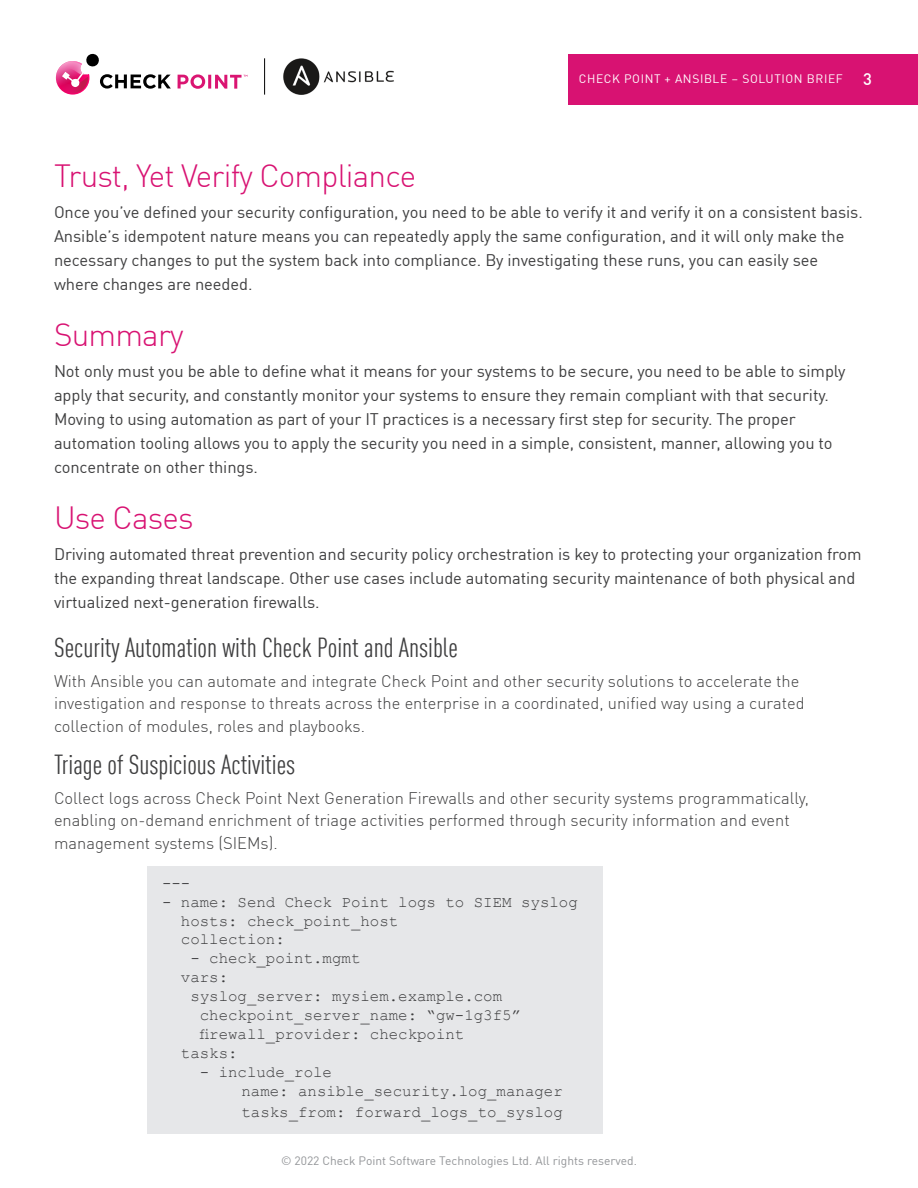
<style>
.page{position:relative;width:918px;height:1188px;background:#fff}
.page>*{position:absolute;margin:0;border:0;box-sizing:border-box;transform-origin:0 0}
.Body_Copy{font:300 31.5px "DIN Pro";letter-spacing:-.025em;color:#d81272}
.Body_Copy-2{font:condensed 27px "DIN Pro";color:#3e3e3f}
.Body_Copy-3{font:16.5px/24px "DIN Pro";letter-spacing:-.005em;color:#3e3e3f}
.Body_Copy-4{font:300 16.5px/22.5px "DIN Pro";color:#3e3e3f}
.Body_Copy-5{font:15.75px/18.9px "Courier New";color:#3e3e3f}
.t1{font:12px "DIN Pro";color:#939598}
.t2{font:12px "DIN Pro";letter-spacing:.05em;color:#fff}
.s1{font-weight:500;font-size:16.5px}
</style>
<div class="page">
<div style="left:568px;top:54px;width:350px;height:51px;background:#d81272"></div>
<svg style="left:178px;top:74px;width:27px;height:15px"></svg>
<hr style="left:208px;top:75px;width:3px;height:14px;background:#da1572">
<svg style="left:56px;top:53px;width:115px;height:42px"></svg>
<svg style="left:215px;top:75px;width:32px;height:14px"></svg>
<img style="left:283px;top:58px;width:111px;height:37px">
<hr style="left:264px;top:58px;width:1px;height:37px;background:#000">
<div style="left:147px;top:866px;width:456px;height:268px;background:#e6e7e9"></div>
<p class="t2" style="left:579px;top:70px;width:295px">CHECK POINT + ANSIBLE – SOLUTION BRIEF <span class="s1">3</span></p>
<p class="Body_Copy" style="left:54px;top:152px;width:364px">Trust, Yet Verify Compliance</p>
<p class="Body_Copy-3" style="left:54px;top:199px;width:810px">Once you’ve defined your security configuration, you need to be able to verify it and verify it on a consistent basis.<br>Ansible’s idempotent nature means you can repeatedly apply the same configuration, and it will only make the necessary changes to put the system back into compliance. By investigating these runs, you can easily see where changes are needed.</p>
<p class="Body_Copy" style="left:54px;top:311px;width:131px">Summary</p>
<p class="Body_Copy-3" style="left:54px;top:358px;width:793px">Not only must you be able to define what it means for your systems to be secure, you need to be able to simply apply that security, and constantly monitor your systems to ensure they remain compliant with that security.<br>Moving to using automation as part of your IT practices is a necessary first step for security. The proper automation tooling allows you to apply the security you need in a simple, consistent, manner, allowing you to concentrate on other things.</p>
<p class="Body_Copy" style="left:54px;top:494px;width:141px">Use Cases</p>
<p class="Body_Copy-3" style="left:54px;top:541px;width:809px">Driving automated threat prevention and security policy orchestration is key to protecting your organization from the expanding threat landscape. Other use cases include automating security maintenance of both physical and virtualized next-generation firewalls.</p>
<p class="Body_Copy-2" style="left:54px;top:629px;width:405px">Security Automation with Check Point and Ansible</p>
<p class="Body_Copy-4" style="left:54px;top:668px;width:752px">With Ansible you can automate and integrate Check Point and other security solutions to accelerate the investigation and response to threats across the enterprise in a coordinated, unified way using a curated collection of modules, roles and playbooks.</p>
<p class="Body_Copy-2" style="left:54px;top:746px;width:243px">Triage of Suspicious Activities</p>
<p class="Body_Copy-4" style="left:54px;top:785px;width:757px">Collect logs across Check Point Next Generation Firewalls and other security systems programmatically, enabling on-demand enrichment of triage activities performed through security information and event management systems (SIEMs).</p>
<p class="Body_Copy-5" style="left:162px;top:873px;width:30px">---</p>
<p class="Body_Copy-5" style="left:162px;top:892px;width:417px">- name: Send Check Point logs to SIEM syslog</p>
<p class="Body_Copy-5" style="left:181px;top:911px;width:219px">hosts: check_point_host collection:</p>
<p class="Body_Copy-5" style="left:190px;top:949px;width:172px">- check_point.mgmt</p>
<p class="Body_Copy-5" style="left:181px;top:967px;width:49px">vars:</p>
<p class="Body_Copy-5" style="left:190px;top:986px;width:313px">syslog_server: mysiem.example.com</p>
<p class="Body_Copy-5" style="left:200px;top:1005px;width:323px">checkpoint_server_name: “gw-1g3f5”</p>
<p class="Body_Copy-5" style="left:200px;top:1024px;width:266px">firewall_provider: checkpoint</p>
<p class="Body_Copy-5" style="left:181px;top:1043px;width:58px">tasks:</p>
<p class="Body_Copy-5" style="left:200px;top:1062px;width:134px">- include_role</p>
<p class="Body_Copy-5" style="left:242px;top:1081px;width:323px">name: ansible_security.log_manager</p>
<p class="Body_Copy-5" style="left:242px;top:1102px;width:323px">tasks_from: forward_logs_to_syslog</p>
<p class="t1" style="left:281px;top:1151px;width:357px">© 2022 Check Point Software Technologies Ltd. All rights reserved.</p>
</div>
